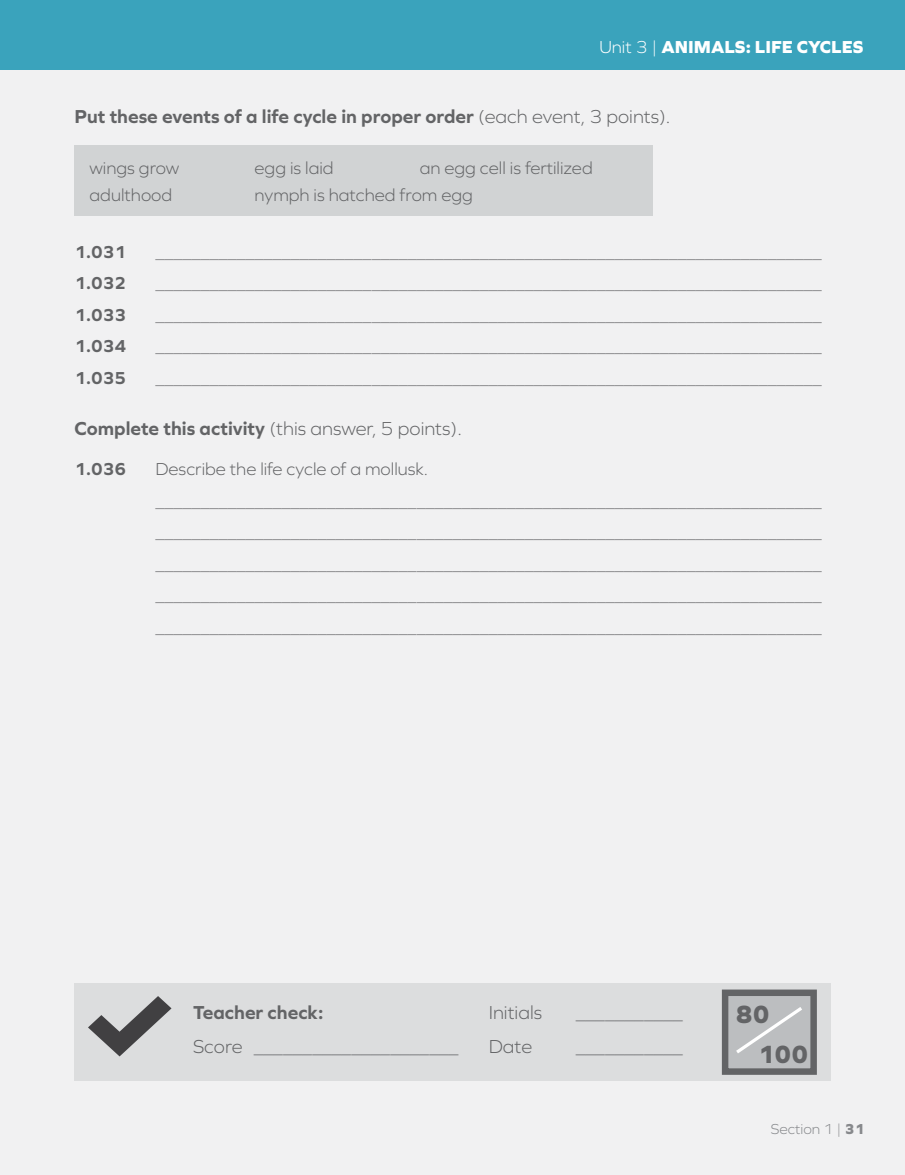
<style>
.page{position:relative;width:905px;height:1175px;background:#fff}
.page>*{position:absolute;margin:0;border:0;box-sizing:border-box;transform-origin:0 0}
.t1{font:800 25.95px/39.9px "Graphie";color:#636466}
.t2{font:300 19.5px "Graphie";color:#636466}
.t3{font:700 19.5px "Graphie";color:#636466}
.t4{font:300 18px/31.5px "Graphie";color:#636466}
.t5{font:700 18px "Graphie";color:#636466}
.t6{font:800 18px "Graphie";color:#fff}
.t7{font:300 15px "Graphie";color:#87898c}
.s1{font-weight:300}
.s2{font-weight:700}
.s3{font-weight:800}
</style>
<div class="page">
<div style="left:0;top:0;width:904px;height:1174px;background:#f1f1f2"></div>
<div style="left:74px;top:982px;width:756px;height:98px;background:#dcddde"></div>
<svg style="left:88px;top:996px;width:83px;height:60px"></svg>
<div style="left:725px;top:992px;width:88px;height:79px;background:#bcbec0"></div>
<div style="left:721px;top:989px;width:95px;height:85px;border:6px solid #636466"></div>
<svg style="left:736px;top:1007px;width:66px;height:46px"></svg>
<div style="left:74px;top:145px;width:579px;height:71px;background:#d1d3d4"></div>
<div style="left:0;top:0;width:904px;height:69px;background:#3aa3bc"></div>
<p class="t6" style="left:599px;top:36px;width:266px"><span class="s1">Unit 3 |</span> ANIMALS: LIFE CYCLES</p>
<p class="t3" style="left:74px;top:105px;width:597px">Put these events of a life cycle in proper order <span class="s1">(each event, 3 points).</span></p>
<p class="t4" style="left:89px;top:152px;width:91px">wings grow</p>
<p class="t4" style="left:254px;top:152px;width:81px">egg is laid</p>
<p class="t4" style="left:419px;top:152px;width:175px">an egg cell is fertilized</p>
<p class="t4" style="left:89px;top:179px;width:84px">adulthood</p>
<p class="t4" style="left:254px;top:179px;width:220px">nymph is hatched from egg</p>
<p class="t5" style="left:74px;top:241px;width:53px">1.031</p>
<p class="t5" style="left:74px;top:272px;width:53px">1.032</p>
<p class="t5" style="left:74px;top:304px;width:53px">1.033</p>
<p class="t5" style="left:74px;top:335px;width:53px">1.034</p>
<p class="t4" style="left:155px;top:236px;width:667px">__________________________________________________________________________</p>
<p class="t4" style="left:155px;top:267px;width:667px">__________________________________________________________________________</p>
<p class="t4" style="left:155px;top:299px;width:667px">__________________________________________________________________________</p>
<p class="t4" style="left:155px;top:330px;width:667px">__________________________________________________________________________</p>
<p class="t5" style="left:74px;top:367px;width:53px">1.035</p>
<p class="t4" style="left:155px;top:362px;width:667px">__________________________________________________________________________</p>
<p class="t2" style="left:74px;top:417px;width:389px"><span class="s2">Complete this activity</span> (this answer, 5 points).</p>
<p class="t5" style="left:74px;top:458px;width:53px">1.036</p>
<p class="t4" style="left:155px;top:453px;width:667px">Describe the life cycle of a mollusk. __________________________________________________________________________ __________________________________________________________________________ __________________________________________________________________________ __________________________________________________________________________ __________________________________________________________________________</p>
<p class="t3" style="left:193px;top:1000px;width:132px">Teacher check:</p>
<p class="t2" style="left:488px;top:1001px;width:55px">Initials</p>
<p class="t2" style="left:193px;top:1035px;width:267px">Score _____________________</p>
<p class="t2" style="left:488px;top:1035px;width:45px">Date</p>
<p class="t2" style="left:575px;top:1001px;width:109px">___________</p>
<p class="t2" style="left:575px;top:1035px;width:109px">___________</p>
<h1 class="t1" style="left:757px;top:993px;width:52px;text-indent:-22px">80<br>100</h1>
<p class="t7" style="left:770px;top:1120px;width:95px">Section 1 | <span class="s3">31</span></p>
</div>
